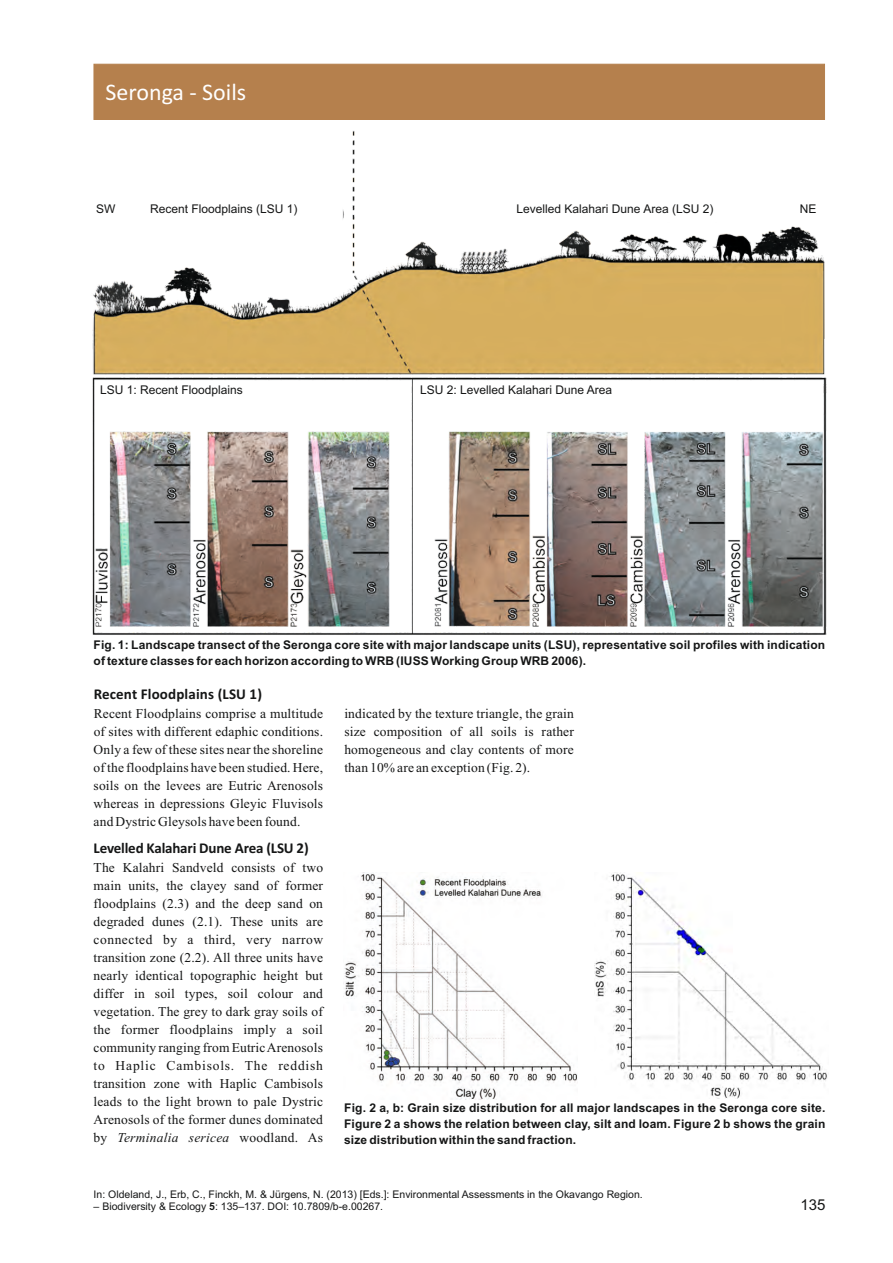
<style>
.page{position:relative;width:893px;height:1263px;background:#fff}
.page>*{position:absolute;margin:0;border:0;box-sizing:border-box;transform-origin:0 0}
.t1{font:24px "Calibri";color:#fff}
.t2{font:700 15px "Calibri";letter-spacing:-.01em;color:#151616}
.t3{font:700 15px "Calibri";letter-spacing:.01em;color:#151616}
.t4{font:15px "Arial";color:#151616}
.t5{font:13.5px/18px "Times New Roman";letter-spacing:.01em;color:#151616;text-align:justify}
.t6{font:700 12px/16px "Arial";letter-spacing:.015em;color:#151616}
.t7{font:12px "Arial";color:#151616}
.t8{font:10.5px "Arial";color:#151616}
.s1{font-style:italic}
.s2{font-weight:700}
</style>
<div class="page">
<img style="left:92px;top:130px;width:735px;height:505px">
<img style="left:343px;top:872px;width:234px;height:227px">
<img style="left:594px;top:872px;width:233px;height:226px">
<div style="left:94px;top:64px;width:731px;height:56px;background:#b5804d"></div>
<div style="left:93px;top:199px;width:250px;height:32px;background:#fff"></div>
<div style="left:448px;top:196px;width:362px;height:27px;background:#fff"></div>
<div style="left:98px;top:381px;width:154px;height:16px;background:#fff"></div>
<div style="left:418px;top:381px;width:207px;height:17px;background:#fff"></div>
<h1 class="t1" style="left:105px;top:82px;width:142px">Seronga - Soils</h1>
<p class="t7" style="left:96px;top:204px;width:21px">SW</p>
<p class="t7" style="left:150px;top:204px;width:149px">Recent Floodplains (LSU 1)</p>
<p class="t7" style="left:517px;top:204px;width:198px">Levelled Kalahari Dune Area (LSU 2)</p>
<p class="t7" style="left:800px;top:204px;width:18px">NE</p>
<p class="t7" style="left:100px;top:385px;width:144px">LSU 1: Recent Floodplains</p>
<p class="t7" style="left:420px;top:385px;width:194px">LSU 2: Levelled Kalahari Dune Area</p>
<p class="t6" style="left:94px;top:638px;width:733px">Fig. 1: Landscape transect of the Seronga core site with major landscape units (LSU), representative soil profiles with indication of texture classes for each horizon according to WRB (IUSS Working Group WRB 2006).</p>
<p class="t3" style="left:94px;top:688px;width:170px">Recent Floodplains (LSU 1)</p>
<p class="t5" style="left:94px;top:706px;width:231px">Recent Floodplains comprise a multitude of sites with different edaphic conditions.<br>Only a few of these sites near the shoreline of the floodplains have been studied. Here, soils on the levees are Eutric Arenosols whereas in depressions Gleyic Fluvisols and Dystric Gleysols have been found.</p>
<p class="t2" style="left:94px;top:842px;width:217px">Levelled Kalahari Dune Area (LSU 2)</p>
<p class="t5" style="left:94px;top:860px;width:231px">The Kalahri Sandveld consists of two main units, the clayey sand of former floodplains (2.3) and the deep sand on degraded dunes (2.1). These units are connected by a third, very narrow transition zone (2.2). All three units have nearly identical topographic height but differ in soil types, soil colour and vegetation. The grey to dark gray soils of the former floodplains imply a soil community ranging from Eutric Arenosols to Haplic Cambisols. The reddish transition zone with Haplic Cambisols leads to the light brown to pale Dystric Arenosols of the former dunes dominated by <span class="s1">Terminalia sericea</span> woodland. As</p>
<p class="t5" style="left:344px;top:706px;width:231px">indicated by the texture triangle, the grain size composition of all soils is rather homogeneous and clay contents of more than 10% are an exception (Fig. 2).</p>
<p class="t6" style="left:344px;top:1101px;width:483px;text-align:justify">Fig. 2 a, b: Grain size distribution for all major landscapes in the Seronga core site.<br>Figure 2 a shows the relation between clay, silt and loam. Figure 2 b shows the grain size distribution within the sand fraction.</p>
<p class="t8" style="left:94px;top:1190px;width:551px">In: Oldeland, J., Erb, C., Finckh, M. &amp; Jürgens, N. (2013) [Eds.]: Environmental Assessments in the Okavango Region.</p>
<p class="t8" style="left:94px;top:1202px;width:291px">– Biodiversity &amp; Ecology <span class="s2">5</span>: 135–137. DOI: 10.7809/b-e.00267.</p>
<p class="t4" style="left:800px;top:1199px;width:27px">135</p>
</div>
